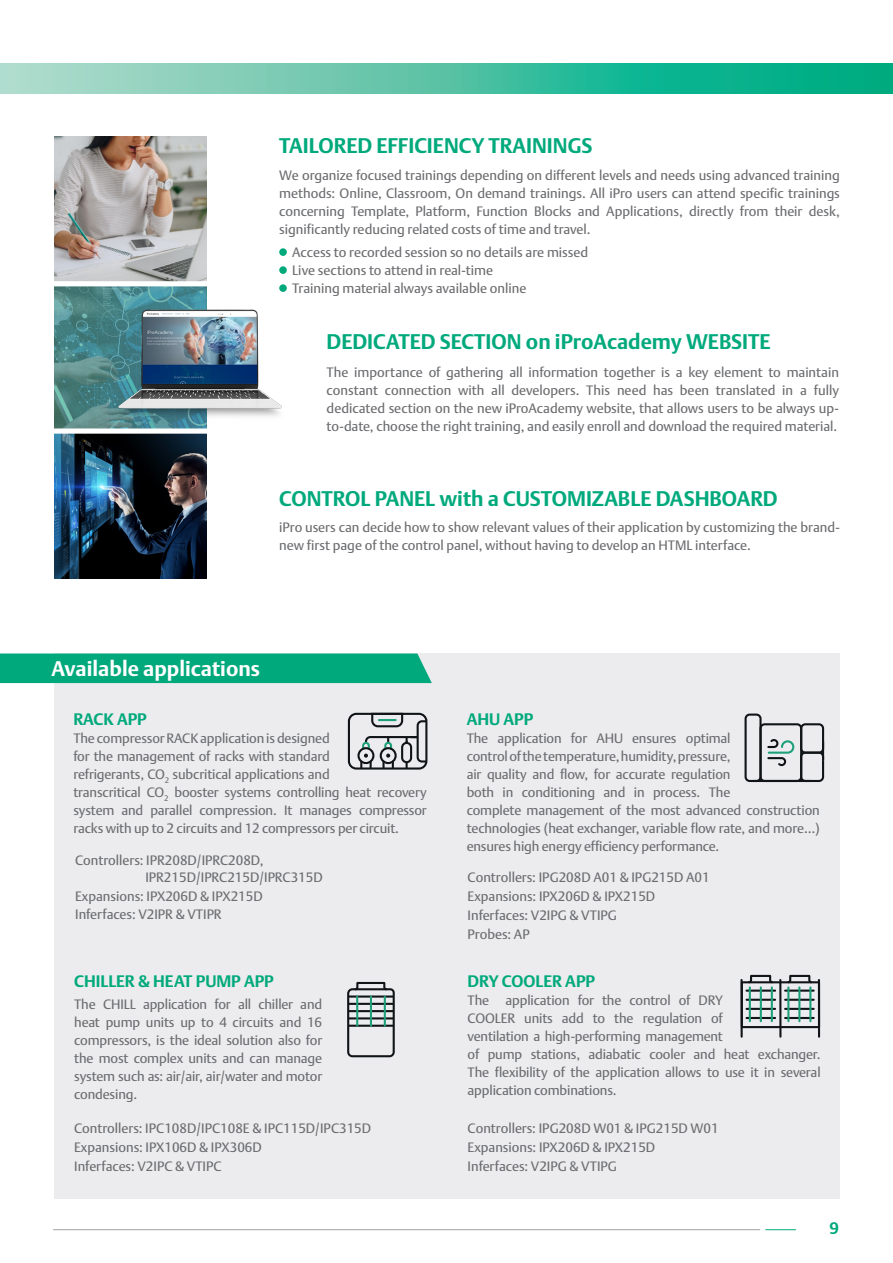
<style>
.page{position:relative;width:893px;height:1263px;background:#fff}
.page>*{position:absolute;margin:0;border:0;box-sizing:border-box;transform-origin:0 0}
.t1{font:700 21px "DTL Argo T";color:#00a97c}
.t2{font:700 21px "DTL Argo T";color:#fff}
.t3{font:700 16.5px "DTL Argo T";color:#00a97c}
.t4{font:13.5px/18px "DTL Argo T";letter-spacing:-.01em;color:#6c6d70}
</style>
<div class="page">
<div style="left:54px;top:653px;width:786px;height:546px;background:#ececee"></div>
<img style="left:54px;top:137px;width:153px;height:144px">
<svg style="left:54px;top:286px;width:153px;height:142px;background:#518a8a"></svg>
<img style="left:102px;top:300px;width:180px;height:123px">
<img style="left:54px;top:434px;width:153px;height:144px">
<hr style="left:53px;top:1229px;width:707px;height:1px;background:#a0a1a5">
<hr style="left:765px;top:1229px;width:31px;height:1px;background:#00a97c">
<div style="left:0;top:653px;width:432px;height:30px;background:#00a97c"></div>
<svg style="left:0;top:64px;width:893px;height:29px;background:#4fc2a5"></svg>
<div style="left:279px;top:248px;width:8px;height:8px;background:#00a97c;border-radius:50%"></div>
<div style="left:279px;top:266px;width:8px;height:8px;background:#00a97c;border-radius:50%"></div>
<div style="left:279px;top:284px;width:8px;height:8px;background:#00a97c;border-radius:50%"></div>
<svg style="left:347px;top:981px;width:48px;height:76px"></svg>
<div style="left:348px;top:713px;width:79px;height:56px;border:2px solid #111416;border-radius:7px"></div>
<div style="left:357px;top:747px;width:17px;height:17px;border:2px solid #111416;border-radius:50%"></div>
<svg style="left:360px;top:712px;width:68px;height:56px"></svg>
<div style="left:744px;top:713px;width:18px;height:69px;border:2px solid #111416;border-radius:4px"></div>
<div style="left:759px;top:723px;width:43px;height:59px;border:2px solid #111416;border-radius:4px"></div>
<div style="left:800px;top:751px;width:24px;height:31px;border:2px solid #111416;border-radius:4px"></div>
<div style="left:800px;top:723px;width:24px;height:31px;border:2px solid #111416;border-radius:4px"></div>
<svg style="left:767px;top:739px;width:28px;height:28px"></svg>
<svg style="left:822px;top:741px;width:2px;height:19px"></svg>
<hr style="left:753px;top:780px;width:58px;height:2px;background:#111416">
<div style="left:741px;top:981px;width:79px;height:47px;border:2px solid #111416"></div>
<svg style="left:747px;top:974px;width:27px;height:10px"></svg>
<svg style="left:786px;top:974px;width:27px;height:10px"></svg>
<hr style="left:740px;top:980px;width:3px;height:57px;background:#111416">
<hr style="left:779px;top:980px;width:2px;height:57px;background:#111416">
<hr style="left:818px;top:980px;width:2px;height:57px;background:#111416">
<hr style="left:785px;top:1017px;width:29px;height:2px;background:#111416">
<hr style="left:785px;top:1008px;width:29px;height:2px;background:#111416">
<hr style="left:785px;top:999px;width:29px;height:2px;background:#111416">
<hr style="left:785px;top:989px;width:29px;height:3px;background:#111416">
<hr style="left:746px;top:1017px;width:29px;height:2px;background:#111416">
<hr style="left:746px;top:1008px;width:29px;height:2px;background:#111416">
<hr style="left:746px;top:999px;width:29px;height:2px;background:#111416">
<hr style="left:746px;top:989px;width:29px;height:3px;background:#111416">
<hr style="left:749px;top:987px;width:2px;height:34px;background:#1da079">
<hr style="left:760px;top:987px;width:2px;height:34px;background:#1da079">
<hr style="left:771px;top:987px;width:2px;height:34px;background:#1da079">
<hr style="left:787px;top:987px;width:2px;height:34px;background:#1da079">
<hr style="left:798px;top:987px;width:2px;height:34px;background:#1da079">
<hr style="left:809px;top:987px;width:2px;height:34px;background:#1da079">
<h1 class="t1" style="left:279px;top:133px;width:315px">TAILORED EFFICIENCY TRAININGS</h1>
<p class="t4" style="left:279px;top:167px;width:562px;text-align:justify">We organize focused trainings depending on different levels and needs using advanced training methods: Online, Classroom, On demand trainings. All iPro users can attend specific trainings concerning Template, Platform, Function Blocks and Applications, directly from their desk, significantly reducing related costs of time and travel.</p>
<p class="t4" style="left:292px;top:243px;width:298px">Access to recorded session so no details are missed<br>Live sections to attend in real-time<br>Training material always available online</p>
<h1 class="t1" style="left:327px;top:329px;width:445px">DEDICATED SECTION on iProAcademy WEBSITE</h1>
<p class="t4" style="left:327px;top:363px;width:514px;text-align:justify">The importance of gathering all information together is a key element to maintain constant connection with all developers. This need has been translated in a fully dedicated section on the new iProAcademy website, that allows users to be always up&shy;to-date, choose the right training, and easily enroll and download the required material.</p>
<h1 class="t1" style="left:279px;top:486px;width:500px">CONTROL PANEL with a CUSTOMIZABLE DASHBOARD</h1>
<p class="t4" style="left:279px;top:518px;width:562px">iPro users can decide how to show relevant values of their application by customizing the brand&shy;new first page of the control panel, without having to develop an HTML interface.</p>
<h1 class="t2" style="left:51px;top:656px;width:210px">Available applications</h1>
<p class="t3" style="left:73px;top:709px;width:75px">RACK APP</p>
<p class="t4" style="left:73px;top:729px;width:355px">The compressor RACK application is designed<br>for the management of racks with standard<br>refrigerants, CO<sub>2</sub> subcritical applications and<br>transcritical CO<sub>2</sub> booster systems controlling heat recovery system and parallel compression. It manages compressor racks with up to 2 circuits and 12 compressors per circuit.</p>
<p class="t4" style="left:145px;top:852px;width:179px;line-height:16.5px;text-indent:-70px">Controllers: IPR208D/IPRC208D,<br>IPR215D/IPRC215D/IPRC315D</p>
<p class="t4" style="left:75px;top:886px;width:189px;line-height:18.9px">Expansions: IPX206D &amp; IPX215D<br>Inferfaces: V2IPR &amp; VTIPR</p>
<p class="t3" style="left:74px;top:971px;width:201px">CHILLER &amp; HEAT PUMP APP</p>
<p class="t4" style="left:74px;top:995px;width:250px;text-align:justify">The CHILL application for all chiller and heat pump units up to 4 circuits and 16 compressors, is the ideal solution also for the most complex units and can manage system such as: air/air, air/water and motor condesing.</p>
<p class="t3" style="left:467px;top:710px;width:68px">AHU APP</p>
<p class="t4" style="left:467px;top:729px;width:355px">The application for AHU ensures optimal<br>control of the temperature, humidity, pressure,<br>air quality and flow, for accurate regulation<br>both in conditioning and in process. The<br>complete management of the most advanced construction technologies (heat exchanger, variable flow rate, and more…) ensures high energy efficiency performance.</p>
<p class="t4" style="left:468px;top:868px;width:244px;line-height:18.9px">Controllers: IPG208D A01 &amp; IPG215D A01<br>Expansions: IPX206D &amp; IPX215D<br>Inferfaces: V2IPG &amp; VTIPG<br>Probes: AP</p>
<p class="t3" style="left:468px;top:971px;width:129px">DRY COOLER APP</p>
<p class="t4" style="left:468px;top:991px;width:354px">The application for the control of DRY<br>COOLER units add to the regulation of<br>ventilation a high-performing management<br>of pump stations, adiabatic cooler and heat exchanger.<br>The flexibility of the application allows to use it in several application combinations.</p>
<p class="t4" style="left:74px;top:1118px;width:299px;line-height:18.9px">Controllers: IPC108D/IPC108E &amp; IPC115D/IPC315D<br>Expansions: IPX106D &amp; IPX306D<br>Inferfaces: V2IPC &amp; VTIPC</p>
<p class="t4" style="left:468px;top:1118px;width:253px;line-height:18.9px">Controllers: IPG208D W01 &amp; IPG215D W01<br>Expansions: IPX206D &amp; IPX215D<br>Inferfaces: V2IPG &amp; VTIPG</p>
<p class="t3" style="left:830px;top:1218px;width:11px">9</p>
</div>
